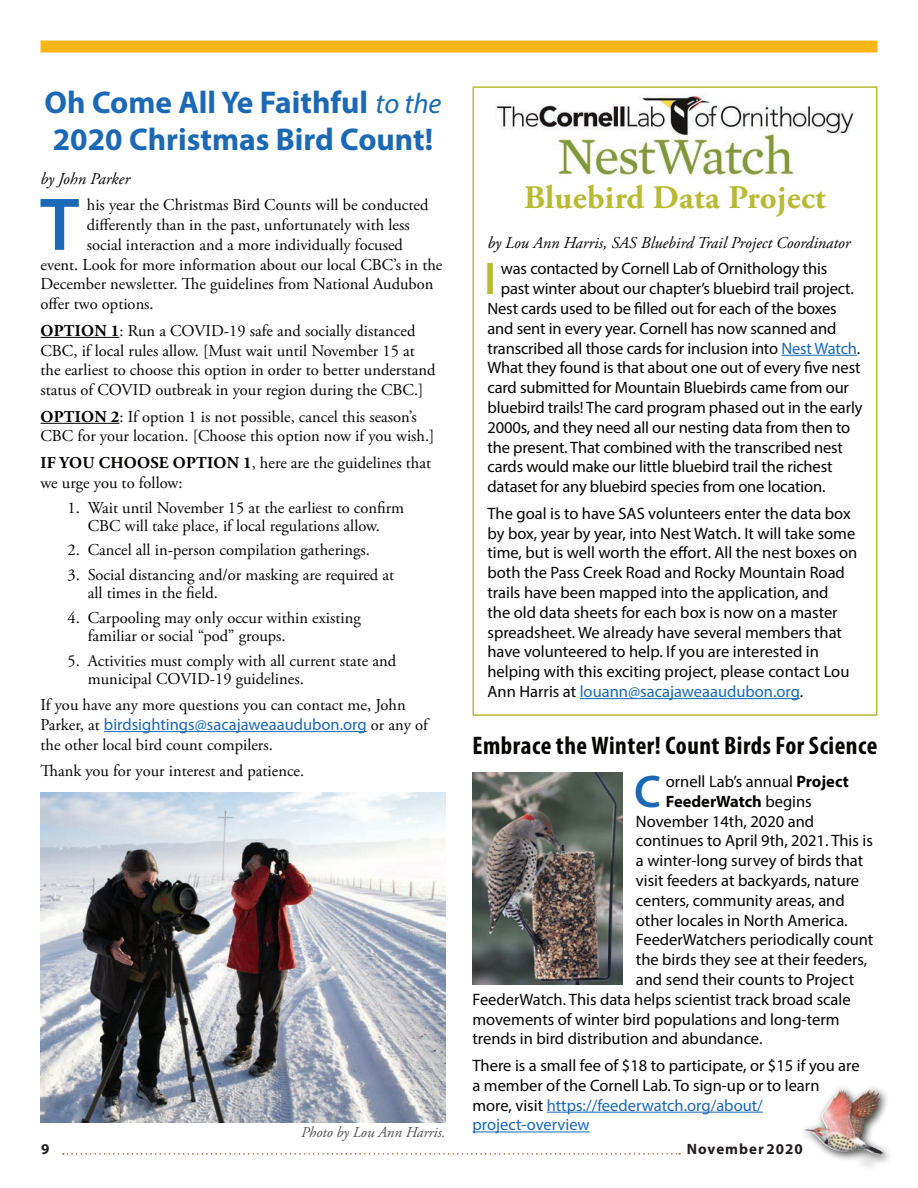
<style>
.page{position:relative;width:918px;height:1188px;background:#fff}
.page>*{position:absolute;margin:0;border:0;box-sizing:border-box;transform-origin:0 0}
.t1{font:600 75.3px "Myriad Pro";color:#1b68b4}
.t2{font:600 45.9px "Myriad Pro";color:#1b68b4}
.t3{font:600 45.9px "Myriad Pro";color:#b8ba33}
.t4{font:700 33px "Adobe Garamond Pro";letter-spacing:.005em;color:#b8ba33}
.t5{font:700 31.5px/37.8px "Myriad Pro";color:#1b68b4}
.t6{font:700 condensed 25.5px "Myriad Pro";letter-spacing:.02em;color:#040503}
.t7{font:16.5px/19.8px "Myriad Pro";color:#040503}
.t8{font:16.5px/19.8px "Adobe Garamond Pro";color:#040503}
.t9{font:italic 16.5px "Adobe Garamond Pro";color:#040503}
.t10{font:16.5px "Myriad Pro";color:#1b68b4}
.t11{font:700 16.5px "Myriad Pro";color:#040503}
.t12{font:italic 15px "Adobe Garamond Pro";color:#524f4f}
.t13{font:700 15px "Myriad Pro";letter-spacing:.07em;color:#231f20}
.s1{font-weight:400;font-style:italic;font-size:28.5px}
.s2{font-weight:700}
.s3{font-family:"Adobe Garamond Pro";color:#040503}
.s4{color:#1b68b4}
.s5{font-weight:400}
</style>
<div class="page">
<div style="left:798px;top:1084px;width:96px;height:89px;background:#040503;opacity:.75"></div>
<img style="left:848px;top:1089px;width:21px;height:14px">
<div style="left:40px;top:40px;width:838px;height:12px;background:#f8b617"></div>
<svg style="left:63px;top:1153px;width:617px;height:2px"></svg>
<hr style="left:547px;top:1112px;width:216px;height:1px;background:#1b68b4">
<hr style="left:472px;top:1132px;width:118px;height:1px;background:#1b68b4">
<hr style="left:781px;top:355px;width:76px;height:1px;background:#1b68b4">
<hr style="left:580px;top:698px;width:220px;height:1px;background:#1b68b4">
<div style="left:472px;top:86px;width:406px;height:630px;border:2px solid #b8ba33"></div>
<img style="left:496px;top:94px;width:358px;height:82px">
<hr style="left:41px;top:337px;width:78px;height:1px;background:#040503">
<hr style="left:41px;top:423px;width:78px;height:1px;background:#040503">
<hr style="left:104px;top:731px;width:263px;height:1px;background:#1b68b4">
<img style="left:473px;top:773px;width:149px;height:212px">
<img style="left:40px;top:793px;width:406px;height:329px">
<h3 class="t5" style="left:45px;top:82px;width:398px">Oh Come All Ye Faithful <span class="s1">to the<br></span>2020 Christmas Bird Count!</h3>
<p class="t9" style="left:40px;top:169px;width:91px">by John Parker</p>
<h1 class="t1" style="left:40px;top:177px;width:41px">T</h1>
<p class="t8" style="left:87px;top:196px;width:343px">his year the Christmas Bird Counts will be conducted</p>
<p class="t8" style="left:87px;top:215px;width:324px">differently than in the past, unfortunately with less</p>
<p class="t8" style="left:87px;top:235px;width:318px">social interaction and a more individually focused</p>
<p class="t8" style="left:40px;top:255px;width:403px">event. Look for more information about our local CBC’s in the</p>
<p class="t8" style="left:40px;top:275px;width:394px">December newsletter. The guidelines from National Audubon</p>
<p class="t8" style="left:40px;top:295px;width:115px">offer two options.</p>
<p class="t8" style="left:40px;top:321px;width:397px"><span class="s2">OPTION 1</span>: Run a COVID-19 safe and socially distanced CBC, if local rules allow. [Must wait until November 15 at the earliest to choose this option in order to better understand status of COVID outbreak in your region during the CBC.]</p>
<p class="t8" style="left:40px;top:407px;width:396px"><span class="s2">OPTION 2</span>: If option 1 is not possible, cancel this season’s<br>CBC for your location. [Choose this option now if you wish.]</p>
<p class="t8" style="left:40px;top:453px;width:392px"><span class="s2">IF YOU CHOOSE OPTION 1</span>, here are the guidelines that we urge you to follow:</p>
<p class="t8" style="left:67px;top:499px;width:338px;line-height:18px;text-align:center">1. Wait until November 15 at the earliest to confirm<br>CBC will take place, if local regulations allow.</p>
<p class="t8" style="left:67px;top:541px;width:304px">2. Cancel all in-person compilation gatherings.</p>
<p class="t8" style="left:88px;top:566px;width:308px;line-height:18px;text-indent:-20px">3. Social distancing and/or masking are required at all times in the field.</p>
<p class="t8" style="left:88px;top:609px;width:275px;line-height:18px;text-indent:-20px">4. Carpooling may only occur within existing familiar or social “pod” groups.</p>
<p class="t8" style="left:88px;top:652px;width:310px;line-height:18px;text-indent:-20px">5. Activities must comply with all current state and municipal COVID-19 guidelines.</p>
<p class="t8" style="left:40px;top:696px;width:367px">If you have any more questions you can contact me, John</p>
<p class="t10" style="left:40px;top:714px;width:389px"><span class="s3">Parker, at</span> birdsightings@sacajaweaaudubon.org <span class="s3">or any of</span></p>
<p class="t8" style="left:40px;top:732px;width:265px;line-height:26.5px">the other local bird count compilers.<br>Thank you for your interest and patience.</p>
<p class="t12" style="left:301px;top:1123px;width:146px">Photo by Lou Ann Harris.</p>
<h3 class="t4" style="left:524px;top:178px;width:303px">BLUEBIRD DATA PROJECT</h3>
<p class="t9" style="left:488px;top:233px;width:365px">by Lou Ann Harris, SAS Bluebird Trail Project Coordinator</p>
<h2 class="t3" style="left:484px;top:250px;width:14px">I</h2>
<p class="t7" style="left:501px;top:259px;width:328px">was contacted by Cornell Lab of Ornithology this</p>
<p class="t7" style="left:501px;top:279px;width:355px">past winter about our chapter’s bluebird trail project.</p>
<p class="t7" style="left:488px;top:298px;width:351px">Nest cards used to be filled out for each of the boxes</p>
<p class="t7" style="left:488px;top:318px;width:350px">and sent in every year. Cornell has now scanned and</p>
<p class="t7" style="left:488px;top:338px;width:374px">transcribed all those cards for inclusion into <span class="s4">Nest Watch</span>.</p>
<p class="t7" style="left:488px;top:358px;width:375px">What they found is that about one out of every five nest</p>
<p class="t7" style="left:488px;top:378px;width:363px">card submitted for Mountain Bluebirds came from our</p>
<p class="t7" style="left:488px;top:397px;width:377px">bluebird trails! The card program phased out in the early</p>
<p class="t7" style="left:488px;top:417px;width:364px">2000s, and they need all our nesting data from then to</p>
<p class="t7" style="left:488px;top:437px;width:357px">the present. That combined with the transcribed nest</p>
<p class="t7" style="left:488px;top:457px;width:347px">cards would make our little bluebird trail the richest</p>
<p class="t7" style="left:488px;top:477px;width:340px">dataset for any bluebird species from one location.</p>
<p class="t7" style="left:488px;top:503px;width:371px">The goal is to have SAS volunteers enter the data box by box, year by year, into Nest Watch. It will take some time, but is well worth the effort. All the nest boxes on both the Pass Creek Road and Rocky Mountain Road trails have been mapped into the application, and<br>the old data sheets for each box is now on a master spreadsheet. We already have several members that have volunteered to help. If you are interested in helping with this exciting project, please contact Lou Ann Harris at <span class="s4">louann@sacajaweaaudubon.org</span>.</p>
<h3 class="t6" style="left:472px;top:729px;width:406px">Embrace the Winter! Count Birds For Science</h3>
<h2 class="t2" style="left:634px;top:762px;width:28px">C</h2>
<p class="t7" style="left:666px;top:771px;width:184px">ornell Lab’s annual <span class="s2">Project</span></p>
<p class="t11" style="left:666px;top:790px;width:147px">FeederWatch <span class="s5">begins</span></p>
<p class="t7" style="left:636px;top:811px;width:180px">November 14th, 2020 and</p>
<p class="t7" style="left:636px;top:831px;width:239px">continues to April 9th, 2021. This is</p>
<p class="t7" style="left:636px;top:850px;width:229px">a winter-long survey of birds that</p>
<p class="t7" style="left:636px;top:870px;width:225px">visit feeders at backyards, nature</p>
<p class="t7" style="left:636px;top:890px;width:210px">centers, community areas, and</p>
<p class="t7" style="left:636px;top:910px;width:213px">other locales in North America.</p>
<p class="t7" style="left:636px;top:930px;width:239px">FeederWatchers periodically count</p>
<p class="t7" style="left:636px;top:949px;width:233px">the birds they see at their feeders,</p>
<p class="t7" style="left:636px;top:969px;width:220px">and send their counts to Project</p>
<p class="t7" style="left:473px;top:989px;width:380px">FeederWatch. This data helps scientist track broad scale</p>
<p class="t7" style="left:473px;top:1009px;width:369px">movements of winter bird populations and long-term</p>
<p class="t7" style="left:473px;top:1029px;width:291px">trends in bird distribution and abundance.</p>
<p class="t7" style="left:473px;top:1055px;width:389px">There is a small fee of $18 to participate, or $15 if you are a member of the Cornell Lab. To sign-up or to learn more, visit <span class="s4">https://feederwatch.org/about/ project-overview</span></p>
<p class="t13" style="left:41px;top:1139px;width:10px">9</p>
<p class="t13" style="left:687px;top:1139px;width:118px">November 2020</p>
</div>
